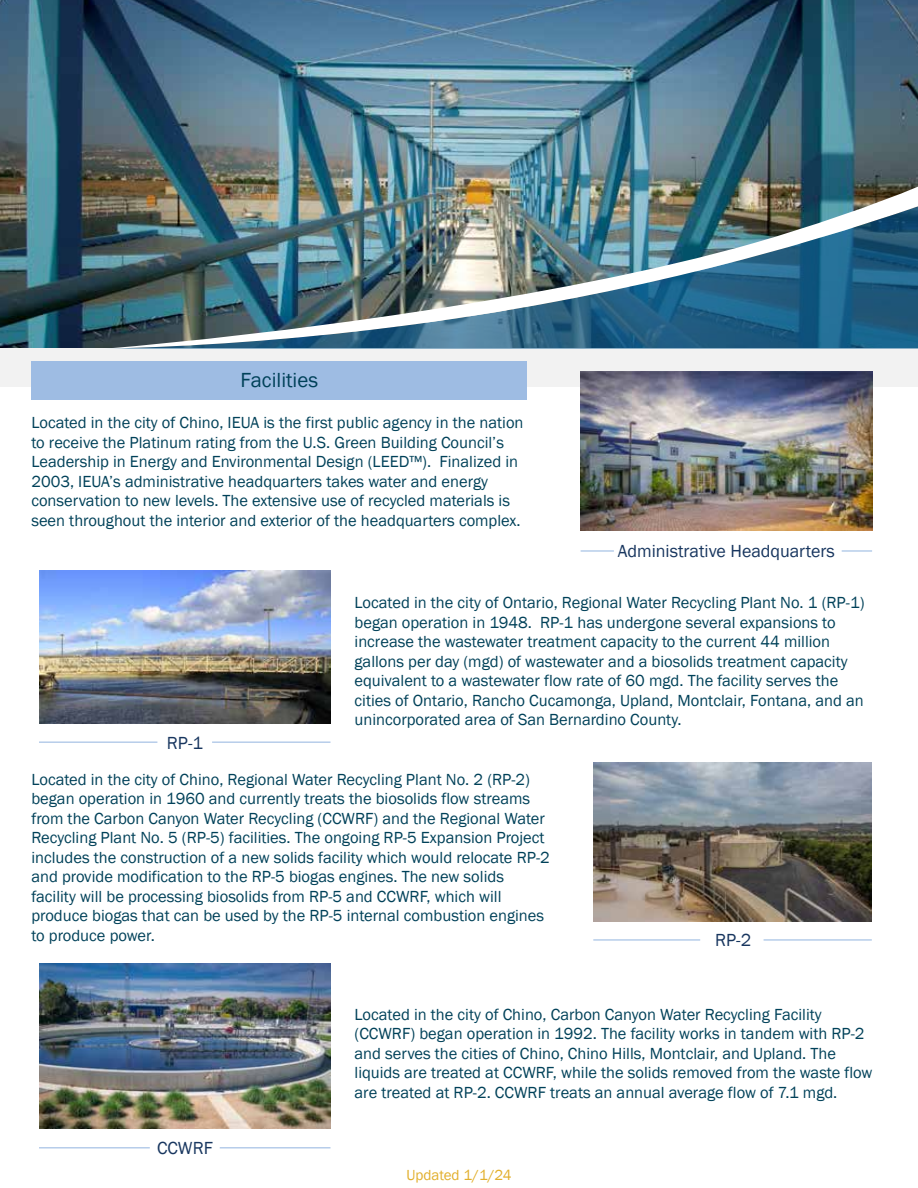
<style>
.page{position:relative;width:918px;height:1188px;background:#fff}
.page>*{position:absolute;margin:0;border:0;box-sizing:border-box;transform-origin:0 0}
.t1{font:21px "Franklin Gothic";color:#004159}
.t2{font:18px "Franklin Gothic";color:#18365f}
.t3{font:16.5px/19.5px "Franklin Gothic";color:#004159}
.t4{font:15px "Franklin Gothic";color:#e2af2c}
</style>
<div class="page">
<img style="left:0;top:0;width:918px;height:349px">
<div style="left:0;top:349px;width:918px;height:38px;background:#f2f2f2"></div>
<img style="left:105px;top:186px;width:813px;height:163px">
<img style="left:593px;top:763px;width:279px;height:159px">
<div style="left:31px;top:362px;width:496px;height:38px;background:#9ebce3"></div>
<img style="left:580px;top:372px;width:292px;height:158px">
<img style="left:40px;top:571px;width:291px;height:153px">
<img style="left:39px;top:964px;width:292px;height:164px">
<hr style="left:39px;top:742px;width:118px;height:1px;background:#9ebce3">
<hr style="left:212px;top:742px;width:119px;height:1px;background:#9ebce3">
<hr style="left:581px;top:550px;width:33px;height:2px;background:#9ebce3">
<hr style="left:842px;top:550px;width:30px;height:2px;background:#9ebce3">
<hr style="left:593px;top:939px;width:107px;height:2px;background:#9ebce3">
<hr style="left:764px;top:939px;width:108px;height:2px;background:#9ebce3">
<hr style="left:39px;top:1147px;width:111px;height:1px;background:#9ebce3">
<hr style="left:220px;top:1147px;width:111px;height:1px;background:#9ebce3">
<p class="t1" style="left:241px;top:367px;width:79px">Facilities</p>
<p class="t3" style="left:31px;top:413px;width:494px">Located in the city of Chino, IEUA is the first public agency in the nation to receive the Platinum rating from the U.S. Green Building Council’s Leadership in Energy and Environmental Design (LEED™). Finalized in 2003, IEUA’s administrative headquarters takes water and energy conservation to new levels. The extensive use of recycled materials is seen throughout the interior and exterior of the headquarters complex.</p>
<p class="t2" style="left:618px;top:540px;width:218px">Administrative Headquarters</p>
<p class="t3" style="left:355px;top:593px;width:511px">Located in the city of Ontario, Regional Water Recycling Plant No. 1 (RP-1) began operation in 1948. RP-1 has undergone several expansions to increase the wastewater treatment capacity to the current 44 million gallons per day (mgd) of wastewater and a biosolids treatment capacity equivalent to a wastewater flow rate of 60 mgd. The facility serves the cities of Ontario, Rancho Cucamonga, Upland, Montclair, Fontana, and an unincorporated area of San Bernardino County.</p>
<p class="t2" style="left:167px;top:732px;width:38px">RP-1</p>
<p class="t3" style="left:31px;top:770px;width:520px">Located in the city of Chino, Regional Water Recycling Plant No. 2 (RP-2) began operation in 1960 and currently treats the biosolids flow streams from the Carbon Canyon Water Recycling (CCWRF) and the Regional Water Recycling Plant No. 5 (RP-5) facilities. The ongoing RP-5 Expansion Project includes the construction of a new solids facility which would relocate RP-2 and provide modification to the RP-5 biogas engines. The new solids facility will be processing biosolids from RP-5 and CCWRF, which will produce biogas that can be used by the RP-5 internal combustion engines to produce power.</p>
<p class="t2" style="left:715px;top:929px;width:38px">RP-2</p>
<p class="t2" style="left:157px;top:1137px;width:57px">CCWRF</p>
<p class="t3" style="left:355px;top:1005px;width:519px">Located in the city of Chino, Carbon Canyon Water Recycling Facility (CCWRF) began operation in 1992. The facility works in tandem with RP-2 and serves the cities of Chino, Chino Hills, Montclair, and Upland. The liquids are treated at CCWRF, while the solids removed from the waste flow are treated at RP-2. CCWRF treats an annual average flow of 7.1 mgd.</p>
<p class="t4" style="left:406px;top:1166px;width:107px">Updated 1/1/24</p>
</div>
